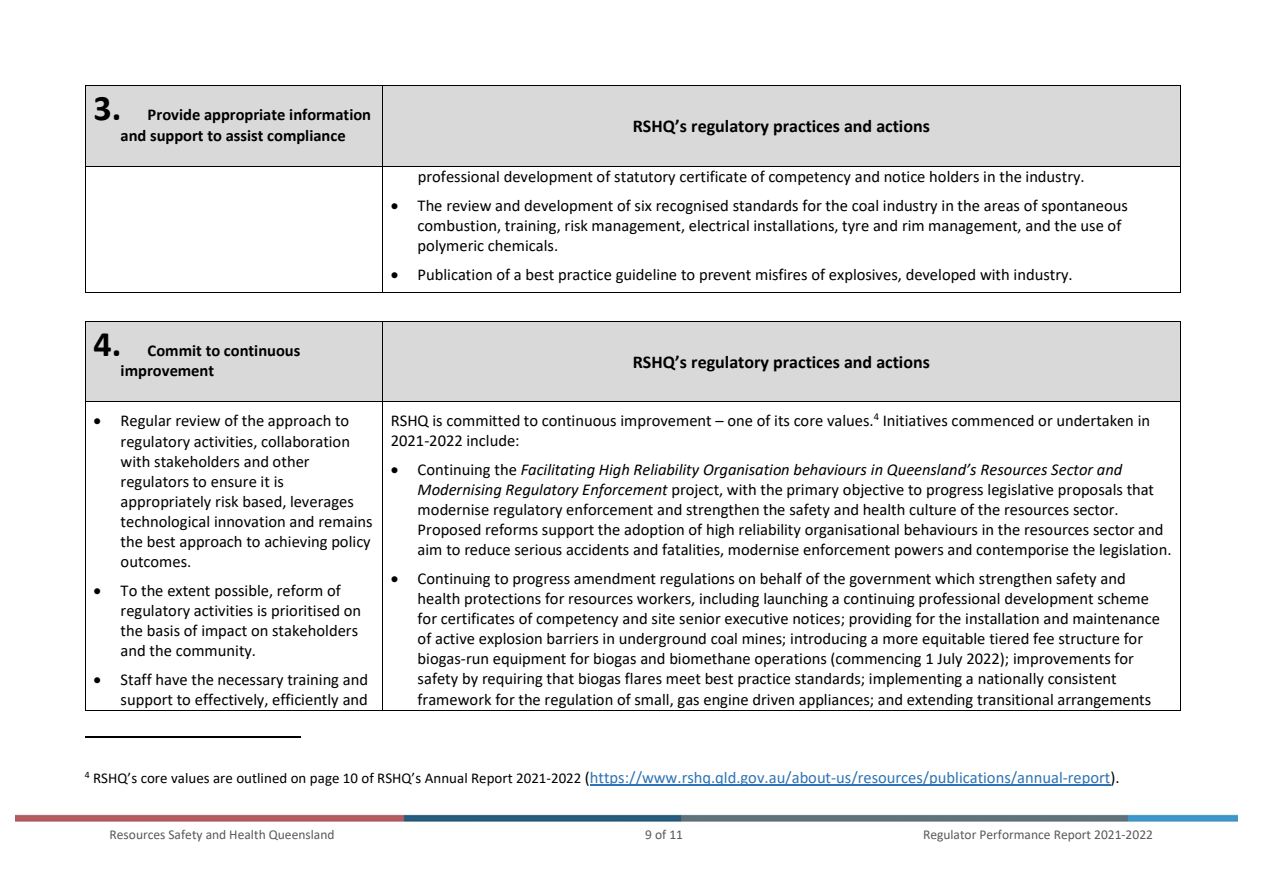
<style>
.page{position:relative;width:1263px;height:893px;background:#fff}
.page>*{position:absolute;margin:0;border:0;box-sizing:border-box;transform-origin:0 0}
.t1{font:700 18px "Calibri";color:#000}
.t2{font:16.5px/20.1px "Calibri";color:#000}
.t3{font:16.5px "Calibri";color:#2e74b5}
.t4{font:700 16.5px/20.2px "Calibri";letter-spacing:-.005em;color:#000;text-align:center}
.t5{font:13.5px "Calibri";color:#595959}
.s1{font-size:36px}
.s2{font-style:italic}
.s3{font-size:15px;color:#000}
.s4{color:#000}
</style>
<div class="page">
<img style="left:16px;top:814px;width:1222px;height:8px">
<div style="left:86px;top:86px;width:296px;height:80px;background:#d9d9d9"></div>
<div style="left:383px;top:86px;width:797px;height:80px;background:#d9d9d9"></div>
<hr style="left:86px;top:85px;width:296px;height:1px;background:#000">
<hr style="left:383px;top:85px;width:797px;height:1px;background:#000">
<hr style="left:85px;top:86px;width:1px;height:80px;background:#000">
<hr style="left:382px;top:86px;width:1px;height:80px;background:#000">
<hr style="left:1180px;top:86px;width:1px;height:80px;background:#000">
<hr style="left:86px;top:166px;width:296px;height:1px;background:#000">
<hr style="left:383px;top:166px;width:797px;height:1px;background:#000">
<hr style="left:85px;top:167px;width:1px;height:125px;background:#000">
<hr style="left:86px;top:292px;width:296px;height:1px;background:#000">
<hr style="left:382px;top:167px;width:1px;height:125px;background:#000">
<hr style="left:383px;top:292px;width:797px;height:1px;background:#000">
<hr style="left:1180px;top:167px;width:1px;height:125px;background:#000">
<div style="left:86px;top:322px;width:296px;height:80px;background:#d9d9d9"></div>
<div style="left:383px;top:322px;width:797px;height:80px;background:#d9d9d9"></div>
<hr style="left:86px;top:321px;width:296px;height:1px;background:#000">
<hr style="left:383px;top:321px;width:797px;height:1px;background:#000">
<hr style="left:85px;top:322px;width:1px;height:80px;background:#000">
<hr style="left:382px;top:322px;width:1px;height:80px;background:#000">
<hr style="left:1180px;top:322px;width:1px;height:80px;background:#000">
<hr style="left:86px;top:402px;width:296px;height:1px;background:#000">
<hr style="left:383px;top:402px;width:797px;height:1px;background:#000">
<hr style="left:85px;top:402px;width:1px;height:308px;background:#000">
<hr style="left:86px;top:710px;width:296px;height:1px;background:#000">
<hr style="left:382px;top:402px;width:1px;height:308px;background:#000">
<hr style="left:383px;top:710px;width:797px;height:1px;background:#000">
<hr style="left:1180px;top:402px;width:1px;height:308px;background:#000">
<hr style="left:85px;top:737px;width:216px;height:1px;background:#000">
<hr style="left:590px;top:785px;width:521px;height:1px;background:#2e74b5">
<p class="t4" style="left:94px;top:105px;width:279px"><span class="s1">3.</span> Provide appropriate information and support to assist compliance</p>
<p class="t1" style="left:633px;top:115px;width:299px">RSHQ’s regulatory practices and actions</p>
<p class="t2" style="left:418px;top:167px;width:669px">professional development of statutory certificate of competency and notice holders in the industry.</p>
<p class="t2" style="left:418px;top:195px;width:712px;text-indent:-27px">• The review and development of six recognised standards for the coal industry in the areas of spontaneous combustion, training, risk management, electrical installations, tyre and rim management, and the use of polymeric chemicals.</p>
<p class="t2" style="left:391px;top:264px;width:683px">• Publication of a best practice guideline to prevent misfires of explosives, developed with industry.</p>
<p class="t4" style="left:121px;top:340px;width:181px;text-align:left;text-indent:-27px"><span class="s1">4.</span> Commit to continuous improvement</p>
<p class="t2" style="left:121px;top:411px;width:253px;text-indent:-27px">• Regular review of the approach to regulatory activities, collaboration with stakeholders and other regulators to ensure it is appropriately risk based, leverages technological innovation and remains the best approach to achieving policy outcomes.</p>
<p class="t2" style="left:121px;top:580px;width:242px;text-indent:-27px">• To the extent possible, reform of regulatory activities is prioritised on the basis of impact on stakeholders and the community.</p>
<p class="t2" style="left:94px;top:669px;width:276px;text-align:right">• Staff have the necessary training and support to effectively, efficiently and</p>
<p class="t1" style="left:633px;top:351px;width:299px">RSHQ’s regulatory practices and actions</p>
<p class="t2" style="left:391px;top:410px;width:761px">RSHQ is committed to continuous improvement – one of its core values.<sup>4</sup> Initiatives commenced or undertaken in<br>2021-2022 include:</p>
<p class="t2" style="left:418px;top:459px;width:755px;text-indent:-27px">• Continuing the <span class="s2">Facilitating High Reliability Organisation behaviours in Queensland’s Resources Sector and Modernising Regulatory Enforcement</span> project, with the primary objective to progress legislative proposals that modernise regulatory enforcement and strengthen the safety and health culture of the resources sector.<br>Proposed reforms support the adoption of high reliability organisational behaviours in the resources sector and aim to reduce serious accidents and fatalities, modernise enforcement powers and contemporise the legislation.</p>
<p class="t2" style="left:418px;top:568px;width:744px;text-indent:-27px">• Continuing to progress amendment regulations on behalf of the government which strengthen safety and health protections for resources workers, including launching a continuing professional development scheme for certificates of competency and site senior executive notices; providing for the installation and maintenance of active explosion barriers in underground coal mines; introducing a more equitable tiered fee structure for biogas-run equipment for biogas and biomethane operations (commencing 1 July 2022); improvements for safety by requiring that biogas flares meet best practice standards; implementing a nationally consistent framework for the regulation of small, gas engine driven appliances; and extending transitional arrangements</p>
<p class="t3" style="left:85px;top:767px;width:1036px"><sup>4</sup> <span class="s3">RSHQ’s core values are outlined on page 10 of RSHQ’s Annual Report 2021-2022</span> <span class="s4">(</span>https://www.rshq.qld.gov.au/about-us/resources/publications/annual-report<span class="s4">).</span></p>
<p class="t5" style="left:110px;top:826px;width:226px">Resources Safety and Health Queensland</p>
<p class="t5" style="left:645px;top:826px;width:40px">9 of 11</p>
<p class="t5" style="left:923px;top:826px;width:231px">Regulator Performance Report 2021-2022</p>
</div>
